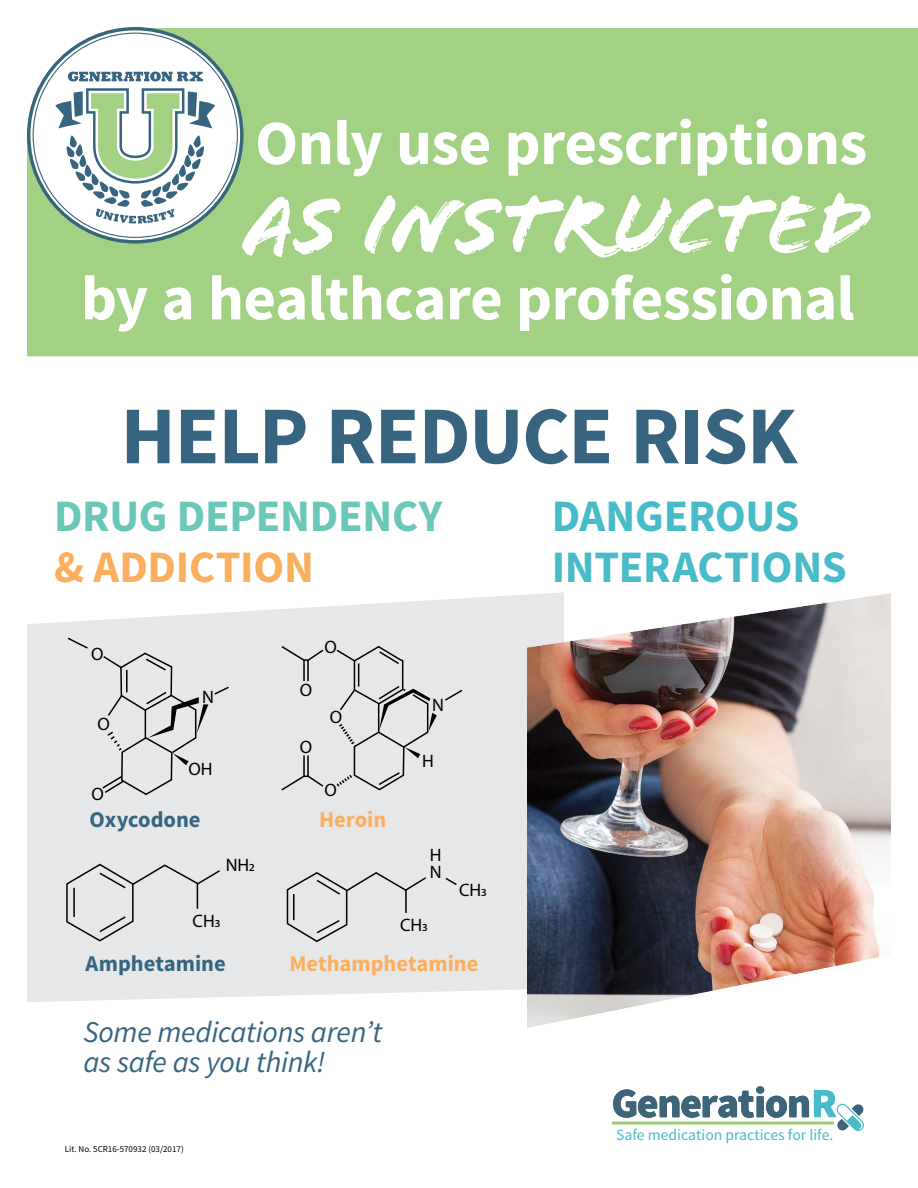
<style>
.page{position:relative;width:918px;height:1188px;background:#fff}
.page>*{position:absolute;margin:0;border:0;box-sizing:border-box;transform-origin:0 0}
.t1{font:87px "Flood Std";letter-spacing:-.005em;color:#fff}
.t2{font:700 82.05px "Source Sans Pro";letter-spacing:-.015em;color:#37657f}
.t3{font:700 63px "Source Sans Pro";letter-spacing:-.01em;color:#fff}
.t4{font:700 45px/51px "Source Sans Pro";letter-spacing:-.005em;color:#48bbc9}
.t5{font:700 45px "Source Sans Pro";letter-spacing:-.005em;color:#6bc7b8}
.t6{font:700 45px "Source Sans Pro";letter-spacing:-.005em;color:#fbaf5d}
.t7{font:italic 30px/30px "Source Sans Pro";letter-spacing:-.01em;color:#37657f}
.t8{font:700 22.5px "Source Sans Pro";color:#fbaf5d}
.t9{font:700 22.5px "Source Sans Pro";color:#37657f}
.t10{font:18px/16.8px "Myriad Pro";color:#000}
.t11{font:15.6px "Source Sans Pro";color:#48bbc9}
.t12{font:9px "Source Sans Pro";color:#000}
</style>
<div class="page">
<svg style="left:27px;top:592px;width:537px;height:410px;background:#e8e8e9"></svg>
<div style="left:27px;top:28px;width:891px;height:328px;background:#a3d183"></div>
<div style="left:30px;top:30px;width:210px;height:210px;background:#fff;border-radius:50%"></div>
<svg style="left:55px;top:72px;width:160px;height:152px"></svg>
<img style="left:527px;top:594px;width:364px;height:434px">
<svg style="left:613px;top:1086px;width:251px;height:45px"></svg>
<hr style="left:612px;top:1122px;width:222px;height:3px;background:#9acd79;border-radius:2px">
<svg style="left:66px;top:636px;width:23px;height:14px"></svg>
<svg style="left:101px;top:652px;width:130px;height:144px;background:#d4d5d6"></svg>
<svg style="left:280px;top:645px;width:45px;height:38px;background:#d4d4d5"></svg>
<svg style="left:280px;top:754px;width:45px;height:38px;background:#d4d4d5"></svg>
<svg style="left:443px;top:688px;width:21px;height:14px"></svg>
<svg style="left:335px;top:647px;width:102px;height:144px;background:#d4d5d6"></svg>
<svg style="left:65px;top:863px;width:157px;height:79px;background:#d9dadb"></svg>
<svg style="left:444px;top:876px;width:14px;height:11px"></svg>
<svg style="left:286px;top:871px;width:142px;height:72px;background:#d9dadb"></svg>
<hr style="left:405px;top:890px;width:2px;height:23px;background:#000">
<p class="t3" style="left:255px;top:103px;width:614px">Only use prescriptions</p>
<h1 class="t1" style="left:245px;top:174px;width:627px">AS INSTRUCTED</h1>
<p class="t3" style="left:81px;top:258px;width:775px">by a healthcare professional</p>
<h2 class="t2" style="left:121px;top:383px;width:678px">HELP REDUCE RISK</h2>
<p class="t5" style="left:54px;top:487px;width:390px">DRUG DEPENDENCY</p>
<p class="t6" style="left:54px;top:538px;width:261px">&amp; ADDICTION</p>
<p class="t10" style="left:91px;top:645px;width:14px">O</p>
<p class="t10" style="left:98px;top:715px;width:14px">O</p>
<p class="t10" style="left:92px;top:786px;width:14px">O</p>
<p class="t10" style="left:202px;top:689px;width:13px">N</p>
<p class="t10" style="left:189px;top:760px;width:26px">OH</p>
<p class="t10" style="left:300px;top:681px;width:14px">O</p>
<p class="t10" style="left:300px;top:738px;width:14px">O</p>
<p class="t10" style="left:324px;top:638px;width:14px">O</p>
<p class="t10" style="left:330px;top:709px;width:14px">O</p>
<p class="t10" style="left:325px;top:782px;width:14px">O</p>
<p class="t9" style="left:90px;top:805px;width:112px">Oxycodone</p>
<p class="t8" style="left:319px;top:805px;width:69px">Heroin</p>
<p class="t10" style="left:226px;top:856px;width:31px">NH2</p>
<p class="t10" style="left:432px;top:696px;width:13px">N</p>
<p class="t10" style="left:422px;top:752px;width:13px">H</p>
<p class="t10" style="left:430px;top:846px;width:13px">H<br>N</p>
<p class="t10" style="left:193px;top:912px;width:29px">CH3</p>
<p class="t10" style="left:400px;top:917px;width:29px">CH3</p>
<p class="t10" style="left:459px;top:881px;width:29px">CH3</p>
<p class="t9" style="left:86px;top:949px;width:142px">Amphetamine</p>
<p class="t8" style="left:289px;top:949px;width:191px">Methamphetamine</p>
<p class="t7" style="left:83px;top:1017px;width:300px">Some medications aren’t as safe as you think!</p>
<p class="t12" style="left:65px;top:1143px;width:120px">Lit. No. 5CR16-570932 (03/2017)</p>
<p class="t4" style="left:552px;top:492px;width:296px">DANGEROUS<br>INTERACTIONS</p>
<p class="t11" style="left:616px;top:1125px;width:219px">Safe medication practices for life.</p>
</div>
